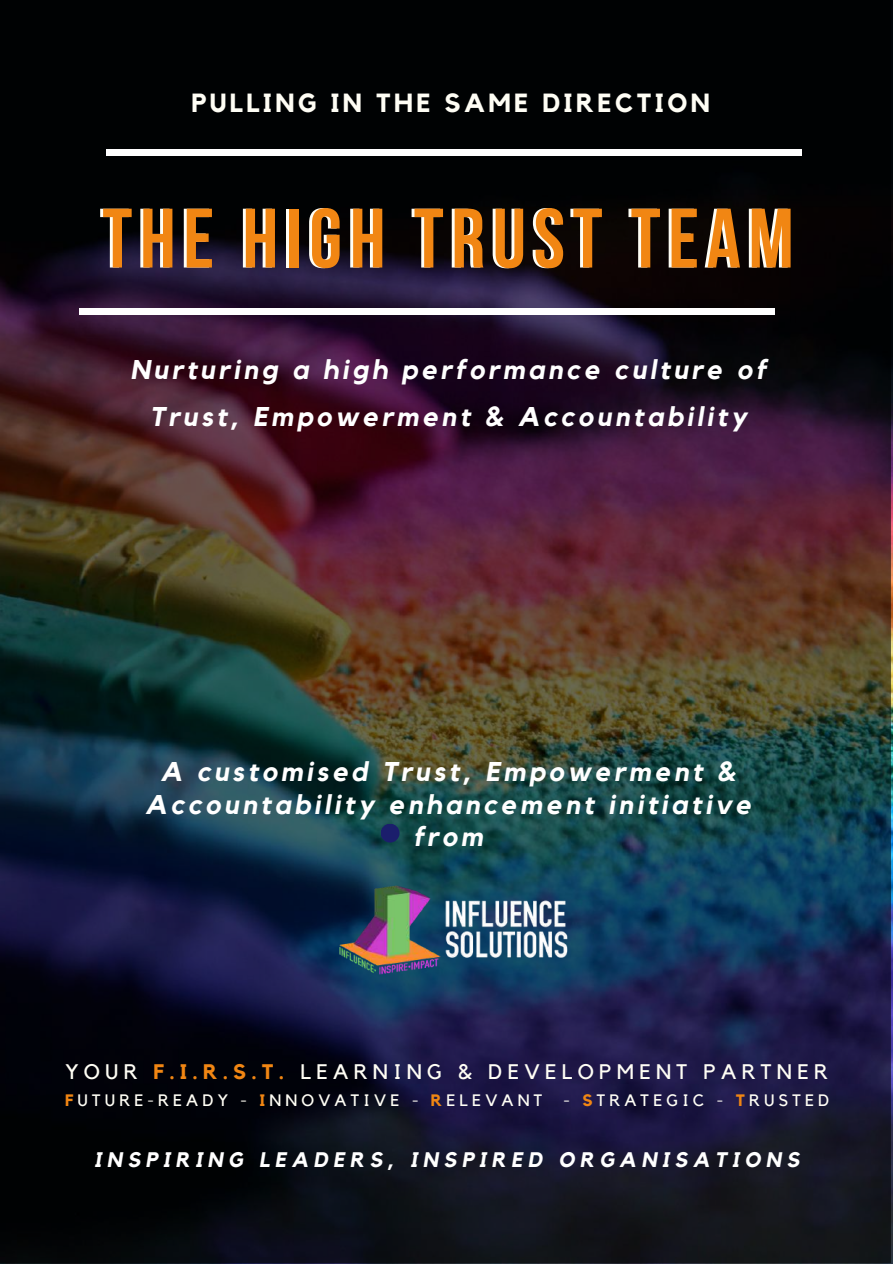
<style>
.page{position:relative;width:893px;height:1264px;background:#fff}
.page>*{position:absolute;margin:0;border:0;box-sizing:border-box;transform-origin:0 0}
.t1{font:700 84px "Bebas Neue";letter-spacing:.09em;color:#fffef5}
.t2{font:italic 700 27px/32.7px "Kollektif";letter-spacing:.13em;color:#fff;text-align:center}
.t3{font:700 26.1px "Kollektif";letter-spacing:.13em;color:#fffef5}
.t4{font:21px "Kollektif";letter-spacing:.25em;color:#fffef5}
.t5{font:italic 700 21px "Kollektif";letter-spacing:.25em;color:#fff}
.t6{font:16.5px "Kollektif";letter-spacing:.25em;color:#fffef5}
.s1{font-weight:700;color:#f18613}
</style>
<div class="page">
<img style="left:0;top:0;width:890px;height:1262px">
<div style="left:106px;top:149px;width:695px;height:7px;background:#fff"></div>
<div style="left:79px;top:308px;width:696px;height:7px;background:#fff"></div>
<img style="left:338px;top:883px;width:232px;height:92px">
<div style="left:380px;top:823px;width:19px;height:19px;background:#1b1e6c;border-radius:50%"></div>
<p class="t3" style="left:191px;top:91px;width:520px">PULLING IN THE SAME DIRECTION</p>
<h1 class="t1" style="left:99px;top:204px;width:693px">THE HIGH TRUST TEAM</h1>
<p class="t2" style="left:130px;top:347px;width:637px;line-height:47.2px">Nurturing a high performance culture of<br>Trust, Empowerment &amp; Accountability</p>
<p class="t2" style="left:145px;top:756px;width:607px">A customised Trust, Empowerment &amp;<br>Accountability enhancement initiative from</p>
<p class="t4" style="left:65px;top:1062px;width:763px">YOUR <span class="s1">F.I.R.S.T.</span> LEARNING &amp; DEVELOPMENT PARTNER</p>
<p class="t6" style="left:65px;top:1092px;width:479px"><span class="s1">F</span>UTURE-READY - <span class="s1">I</span>NNOVATIVE - <span class="s1">R</span>ELEVANT</p>
<p class="t6" style="left:563px;top:1092px;width:267px">- <span class="s1">S</span>TRATEGIC - <span class="s1">T</span>RUSTED</p>
<p class="t5" style="left:94px;top:1150px;width:706px">INSPIRING LEADERS, INSPIRED ORGANISATIONS</p>
</div>
